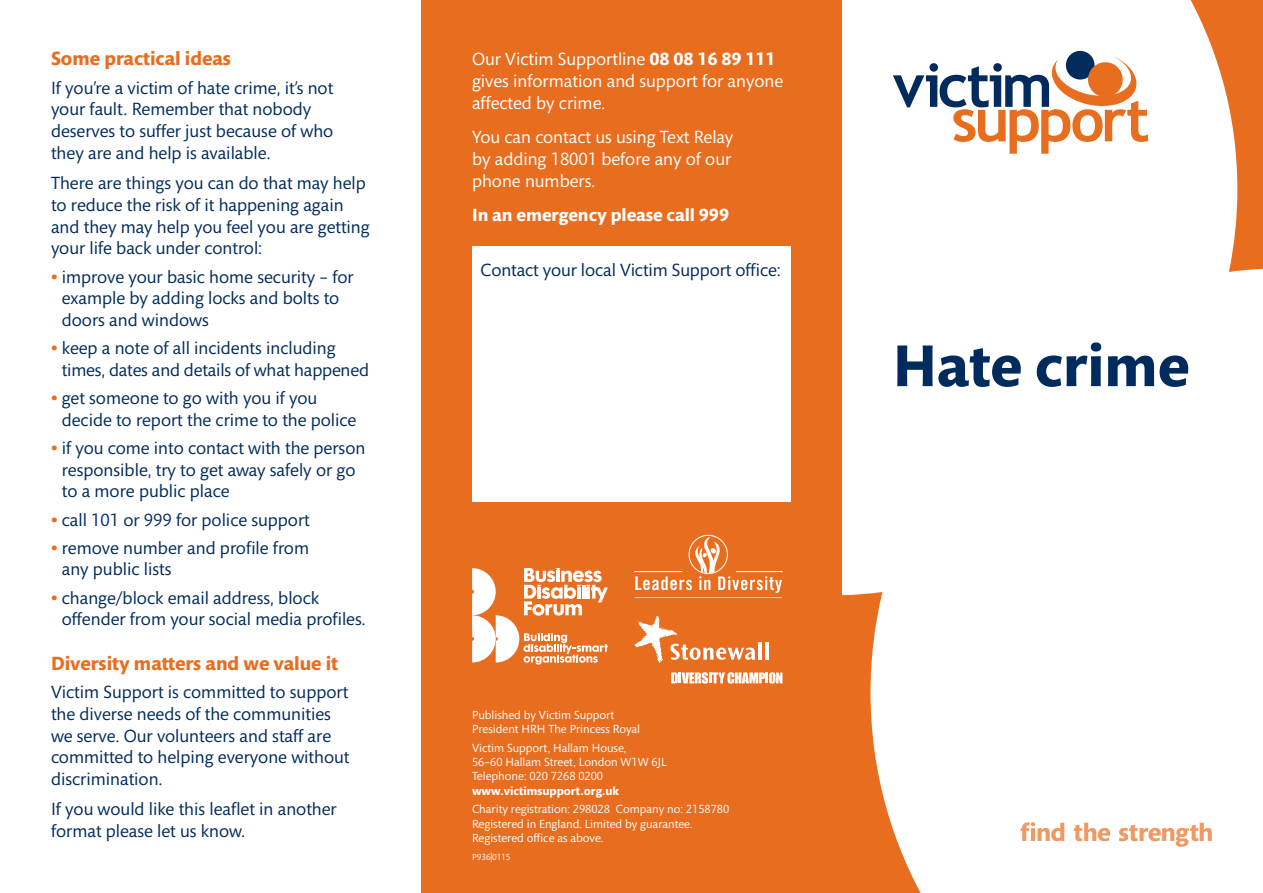
<style>
.page{position:relative;width:1263px;height:893px;background:#fff}
.page>*{position:absolute;margin:0;border:0;box-sizing:border-box;transform-origin:0 0}
.t1{font:700 60px "Mundo Sans";color:#002b5c}
.t2{font:700 19.5px "Mundo Sans";color:#e86d1f}
.t3{font:18px/21.8px "Mundo Sans";color:#002b5c}
.t4{font:18px/21.8px "Mundo Sans";color:#fff}
.t5{font:700 18px "Mundo Sans";color:#fff}
.t6{font:12px/14.4px "Mundo Sans";color:#fff}
.t7{font:700 12px "Mundo Sans";color:#fff}
.t8{font:9px "Mundo Sans";color:#fff}
.s1{font-weight:700;color:#e86d1f}
.s2{font-weight:700}
</style>
<div class="page">
<div style="left:421px;top:0;width:421px;height:893px;background:#e86d1f"></div>
<svg style="left:842px;top:0;width:421px;height:893px"></svg>
<svg style="left:1020px;top:822px;width:44px;height:19px"></svg>
<svg style="left:1074px;top:823px;width:36px;height:18px"></svg>
<svg style="left:1119px;top:823px;width:93px;height:24px"></svg>
<svg style="left:472px;top:568px;width:136px;height:97px"></svg>
<hr style="left:758px;top:642px;width:4px;height:18px;background:#fff">
<hr style="left:765px;top:642px;width:4px;height:18px;background:#fff">
<svg style="left:671px;top:672px;width:111px;height:12px"></svg>
<svg style="left:634px;top:616px;width:121px;height:47px"></svg>
<div style="left:689px;top:535px;width:39px;height:39px;border:1px solid #fff;border-radius:50%"></div>
<svg style="left:635px;top:537px;width:147px;height:56px"></svg>
<hr style="left:634px;top:571px;width:48px;height:1px;background:#fff">
<hr style="left:736px;top:571px;width:46px;height:1px;background:#fff">
<hr style="left:634px;top:597px;width:148px;height:1px;background:#fff">
<div style="left:472px;top:246px;width:319px;height:256px;background:#fff"></div>
<p class="t2" style="left:51px;top:48px;width:181px">Some practical ideas</p>
<p class="t3" style="left:51px;top:77px;width:284px">If you’re a victim of hate crime, it’s not your fault. Remember that nobody deserves to suffer just because of who they are and help is available.</p>
<p class="t3" style="left:51px;top:173px;width:320px">There are things you can do that may help to reduce the risk of it happening again and they may help you feel you are getting your life back under control:</p>
<p class="t3" style="left:62px;top:266px;width:293px;text-indent:-11px"><span class="s1">•</span> improve your basic home security – for example by adding locks and bolts to doors and windows</p>
<p class="t3" style="left:62px;top:338px;width:309px;text-indent:-11px"><span class="s1">•</span> keep a note of all incidents including times, dates and details of what happened</p>
<p class="t3" style="left:62px;top:388px;width:296px;text-indent:-11px"><span class="s1">•</span> get someone to go with you if you decide to report the crime to the police</p>
<p class="t3" style="left:62px;top:437px;width:305px;text-indent:-11px"><span class="s1">•</span> if you come into contact with the person responsible, try to get away safely or go to a more public place</p>
<p class="t3" style="left:51px;top:509px;width:260px"><span class="s1">•</span> call 101 or 999 for police support</p>
<p class="t3" style="left:62px;top:537px;width:249px;text-indent:-11px"><span class="s1">•</span> remove number and profile from any public lists</p>
<p class="t3" style="left:62px;top:587px;width:305px;text-indent:-11px"><span class="s1">•</span> change/block email address, block offender from your social media profiles.</p>
<p class="t2" style="left:51px;top:653px;width:289px">Diversity matters and we value it</p>
<p class="t3" style="left:51px;top:682px;width:300px">Victim Support is committed to support the diverse needs of the communities we serve. Our volunteers and staff are committed to helping everyone without discrimination.</p>
<p class="t3" style="left:51px;top:799px;width:287px">If you would like this leaflet in another format please let us know.</p>
<p class="t4" style="left:472px;top:49px;width:313px">Our Victim Supportline <span class="s2">08 08 16 89 111 </span>gives information and support for anyone affected by crime.</p>
<p class="t4" style="left:472px;top:127px;width:263px;text-align:justify">You can contact us using Text Relay by adding 18001 before any of our phone numbers.</p>
<p class="t5" style="left:472px;top:205px;width:258px">In an emergency please call 999</p>
<p class="t3" style="left:480px;top:260px;width:302px">Contact your local Victim Support office:</p>
<p class="t6" style="left:472px;top:708px;width:170px">Published by Victim Support<br>President HRH The Princess Royal</p>
<p class="t6" style="left:472px;top:741px;width:196px">Victim Support, Hallam House,<br>56–60 Hallam Street, London W1W 6JL<br>Telephone: 020 7268 0200</p>
<p class="t7" style="left:472px;top:784px;width:149px">www.victimsupport.org.uk</p>
<p class="t6" style="left:472px;top:803px;width:259px">Charity registration: 298028 Company no: 2158780<br>Registered in England. Limited by guarantee.<br>Registered office as above.</p>
<p class="t8" style="left:472px;top:852px;width:40px">P936|0115</p>
<h1 class="t1" style="left:893px;top:333px;width:298px">Hate crime</h1>
</div>
